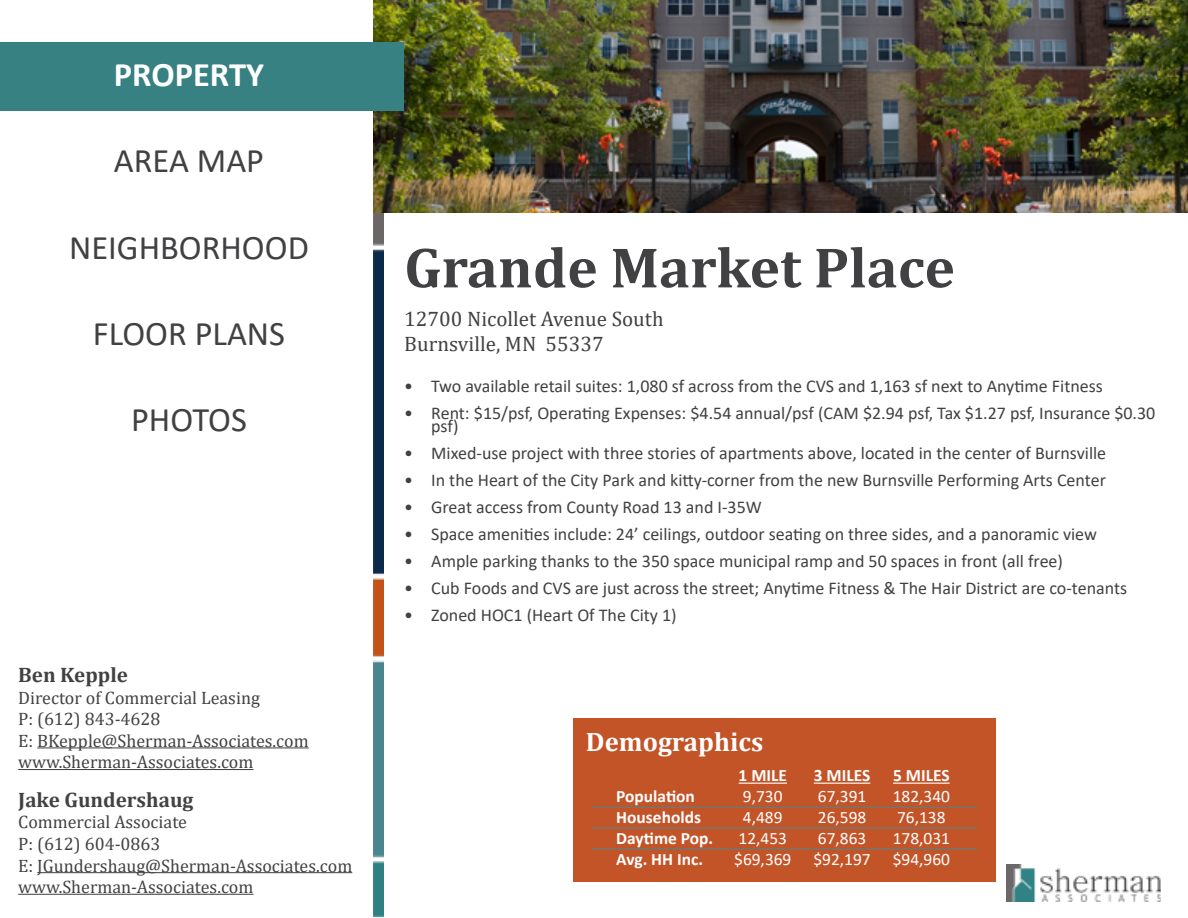
<style>
.page{position:relative;width:1188px;height:918px;background:#fff}
.page>*{position:absolute;margin:0;border:0;box-sizing:border-box;transform-origin:0 0}
.t1{font:700 57.6px "Cambria";color:#414042}
.t2{font:34.5px "Calibri";color:#414042}
.t3{font:700 34.5px "Calibri";color:#fff}
.t4{font:700 26.85px "Cambria";color:#fff}
.t5{font:21px/25.2px "Cambria";color:#414042}
.t6{font:700 21px "Cambria";color:#424243}
.t7{font:18px/13.5px "Calibri";color:#414042}
.t8{font:18px/21.6px "Cambria";color:#424243}
.t9{font:17.4px/20.9px "Calibri";color:#fff}
.t10{font:700 17.4px/20.9px "Calibri";color:#fff}
</style>
<div class="page">
<img style="left:374px;top:213px;width:9px;height:704px">
<img style="left:1006px;top:865px;width:155px;height:37px">
<div style="left:573px;top:718px;width:423px;height:164px;background:#c35428"></div>
<hr style="left:592px;top:807px;width:385px;height:1px;background:#4e878f">
<hr style="left:592px;top:828px;width:385px;height:1px;background:#4e878f">
<hr style="left:592px;top:849px;width:385px;height:1px;background:#4e878f">
<hr style="left:739px;top:783px;width:48px;height:1px;background:#fff">
<hr style="left:814px;top:783px;width:56px;height:1px;background:#fff">
<hr style="left:893px;top:783px;width:57px;height:1px;background:#fff">
<img style="left:374px;top:1px;width:814px;height:212px">
<div style="left:1px;top:42px;width:403px;height:69px;background:#378183"></div>
<hr style="left:37px;top:872px;width:315px;height:1px;background:#424243">
<hr style="left:18px;top:894px;width:236px;height:1px;background:#424243">
<hr style="left:37px;top:747px;width:272px;height:1px;background:#424243">
<hr style="left:18px;top:769px;width:236px;height:1px;background:#424243">
<h2 class="t3" style="left:114px;top:50px;width:152px">PROPERTY</h2>
<h2 class="t2" style="left:114px;top:137px;width:152px">AREA MAP</h2>
<h2 class="t2" style="left:69px;top:223px;width:241px">NEIGHBORHOOD</h2>
<h2 class="t2" style="left:93px;top:310px;width:194px">FLOOR PLANS</h2>
<h2 class="t2" style="left:131px;top:396px;width:117px">PHOTOS</h2>
<p class="t6" style="left:18px;top:660px;width:111px">Ben Kepple</p>
<p class="t8" style="left:18px;top:687px;width:292px">Director of Commercial Leasing<br>P: (612) 843-4628<br>E: BKepple@Sherman-Associates.com www.Sherman-Associates.com</p>
<p class="t6" style="left:18px;top:785px;width:177px">Jake Gundershaug</p>
<p class="t8" style="left:18px;top:811px;width:336px">Commercial Associate<br>P: (612) 604-0863<br>E: JGundershaug@Sherman-Associates.com www.Sherman-Associates.com</p>
<h1 class="t1" style="left:404px;top:227px;width:552px">Grande Market Place</h1>
<p class="t5" style="left:404px;top:306px;width:261px">12700 Nicollet Avenue South<br>Burnsville, MN 55337</p>
<p class="t7" style="left:404px;top:379px;width:700px">• Two available retail suites: 1,080 sf across from the CVS and 1,163 sf next to Anytime Fitness</p>
<p class="t7" style="left:431px;top:406px;width:726px;text-indent:-27px">• Rent: $15/psf, Operating Expenses: $4.54 annual/psf (CAM $2.94 psf, Tax $1.27 psf, Insurance $0.30 psf)</p>
<p class="t7" style="left:404px;top:446px;width:703px">• Mixed-use project with three stories of apartments above, located in the center of Burnsville</p>
<p class="t7" style="left:404px;top:473px;width:703px">• In the Heart of the City Park and kitty-corner from the new Burnsville Performing Arts Center</p>
<p class="t7" style="left:404px;top:500px;width:359px">• Great access from County Road 13 and I-35W</p>
<p class="t7" style="left:404px;top:527px;width:694px">• Space amenities include: 24’ ceilings, outdoor seating on three sides, and a panoramic view</p>
<p class="t7" style="left:404px;top:554px;width:660px">• Ample parking thanks to the 350 space municipal ramp and 50 spaces in front (all free)</p>
<p class="t7" style="left:404px;top:581px;width:724px">• Cub Foods and CVS are just across the street; Anytime Fitness &amp; The Hair District are co-tenants</p>
<p class="t7" style="left:404px;top:608px;width:274px">• Zoned HOC1 (Heart Of The City 1)</p>
<h3 class="t4" style="left:586px;top:723px;width:179px">Demographics</h3>
<p class="t10" style="left:616px;top:785px;width:98px">Population<br>Households<br>Daytime Pop.<br>Avg. HH Inc.</p>
<p class="t10" style="left:739px;top:765px;width:50px">1 MILE</p>
<p class="t9" style="left:734px;top:785px;width:59px;text-align:center">9,730<br>4,489<br>12,453 $69,369</p>
<p class="t10" style="left:814px;top:765px;width:58px">3 MILES</p>
<p class="t9" style="left:813px;top:785px;width:59px">67,391<br>26,598<br>67,863 $92,197</p>
<p class="t10" style="left:893px;top:765px;width:58px">5 MILES</p>
<p class="t9" style="left:893px;top:785px;width:59px">182,340<br>76,138<br>178,031 $94,960</p>
</div>
